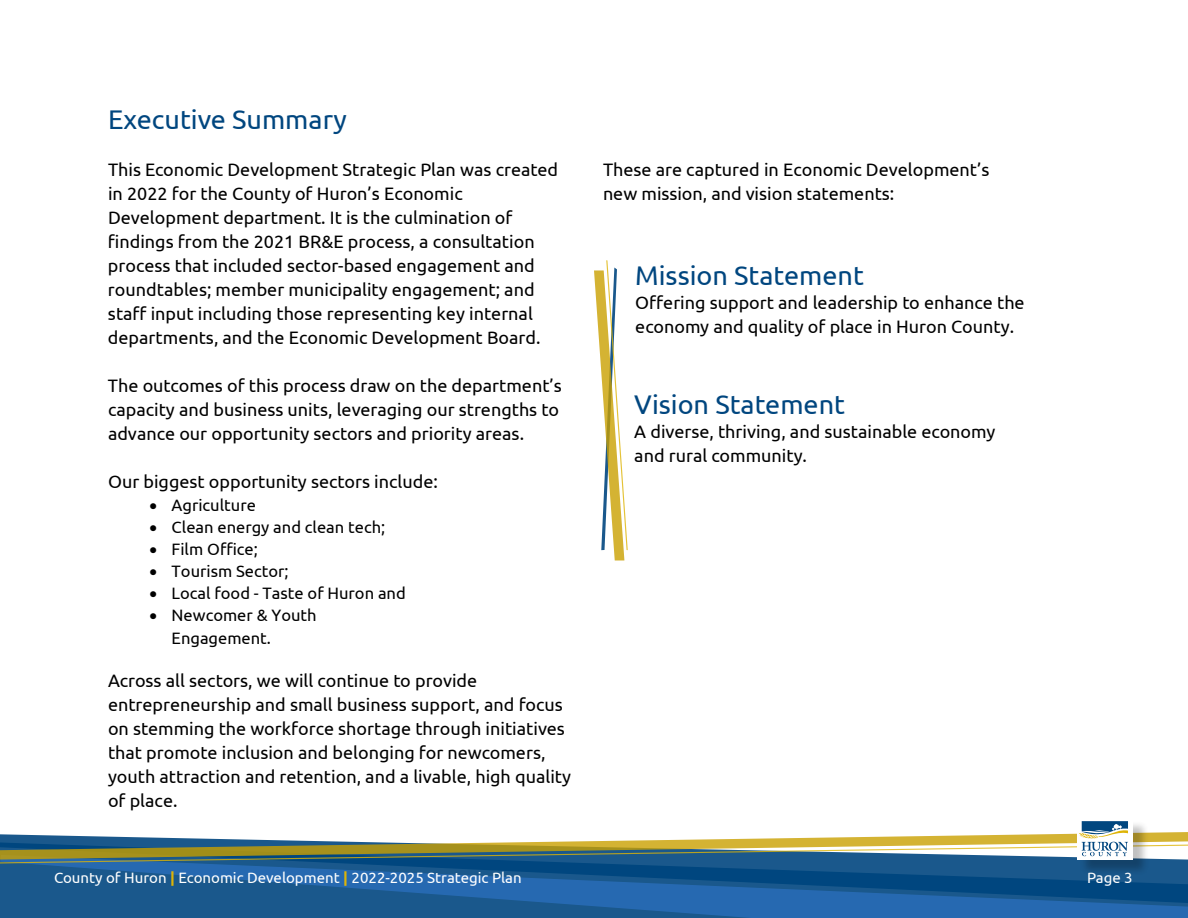
<style>
.page{position:relative;width:1188px;height:918px;background:#fff}
.page>*{position:absolute;margin:0;border:0;box-sizing:border-box;transform-origin:0 0}
.Heading_02{font:27px "Ubuntu";color:#00467f}
.Heading_02-2{font:18px/24px "Ubuntu";color:#000}
.Body{font:18px/24px "Ubuntu";color:#000}
.t1{font:16.5px/23.4px "Ubuntu";color:#000}
.t2{font:15px "Ubuntu";color:#fff}
.s1{font-style:inherit}
.s2{font-weight:700;color:#deb407}
</style>
<div class="page">
<svg style="left:0;top:864px;width:1188px;height:54px;background:#195b96"></svg>
<div style="left:1079px;top:820px;width:70px;height:56px;background:#000;opacity:.25"></div>
<div style="left:1077px;top:818px;width:56px;height:42px;background:#fff"></div>
<svg style="left:0;top:821px;width:1188px;height:43px"></svg>
<svg style="left:594px;top:260px;width:34px;height:301px"></svg>
<p class="Heading_02" style="left:108px;top:103px;width:241px">Executive Summary</p>
<p class="Heading_02-2" style="left:108px;top:157px;width:452px">This Economic Development Strategic Plan was created in 2022 for the County of Huron’s Economic Development <span class="s1">d</span>epartment. It is the culmination of findings from the 2021 BR&amp;E process, a consultation process that included sector-based engagement and roundtables<span class="s1">;</span> member municipality engagement<span class="s1">;</span> and staff input including those representing key internal departments, and the Economic Development Board.</p>
<p class="Heading_02-2" style="left:108px;top:373px;width:455px">The outcomes of this process draw on the department’s capacity and business units, leveraging our strengths to advance our opportunity sectors and priority areas.</p>
<p class="Heading_02-2" style="left:108px;top:469px;width:331px">Our biggest opportunity sectors include:</p>
<p class="t1" style="left:150px;top:493px;width:108px">• Agriculture</p>
<p class="t1" style="left:150px;top:515px;width:237px">• Clean energy and clean tech;</p>
<p class="t1" style="left:150px;top:537px;width:110px">• Film Office;</p>
<p class="t1" style="left:150px;top:559px;width:140px">• Tourism Sector;</p>
<p class="t1" style="left:150px;top:581px;width:258px">• Local food - Taste of Huron and</p>
<p class="t1" style="left:172px;top:603px;width:147px;text-indent:-22px">• Newcomer &amp; Youth<br>Engagement.</p>
<p class="Heading_02-2" style="left:108px;top:668px;width:465px">Across all sectors, we will continue to provide entrepreneurship and small business support, and focus on stemming the workforce shortage through initiatives that promote inclusion and belonging for newcomers, youth attraction and retention, and a livable, high quality of place.</p>
<p class="Body" style="left:603px;top:157px;width:388px">These are captured in Economic Development’s new <span class="s1">mi</span>ssion, and <span class="s1">v</span>ision statements:</p>
<p class="Heading_02" style="left:635px;top:259px;width:230px">Mission Statement</p>
<p class="Heading_02-2" style="left:635px;top:290px;width:391px">Offering support and leadership to enhance the economy and quality of place in Huron County.</p>
<p class="Heading_02" style="left:634px;top:388px;width:212px">Vision Statement</p>
<p class="Heading_02-2" style="left:634px;top:419px;width:363px">A diverse, thriving, and sustainable economy and rural community.</p>
<p class="t2" style="left:54px;top:869px;width:469px">County of Huron <span class="s2">|</span> Economic Development <span class="s2">|</span> 2022-2025 Strategic Plan</p>
<p class="t2" style="left:1087px;top:869px;width:47px">Page 3</p>
</div>
